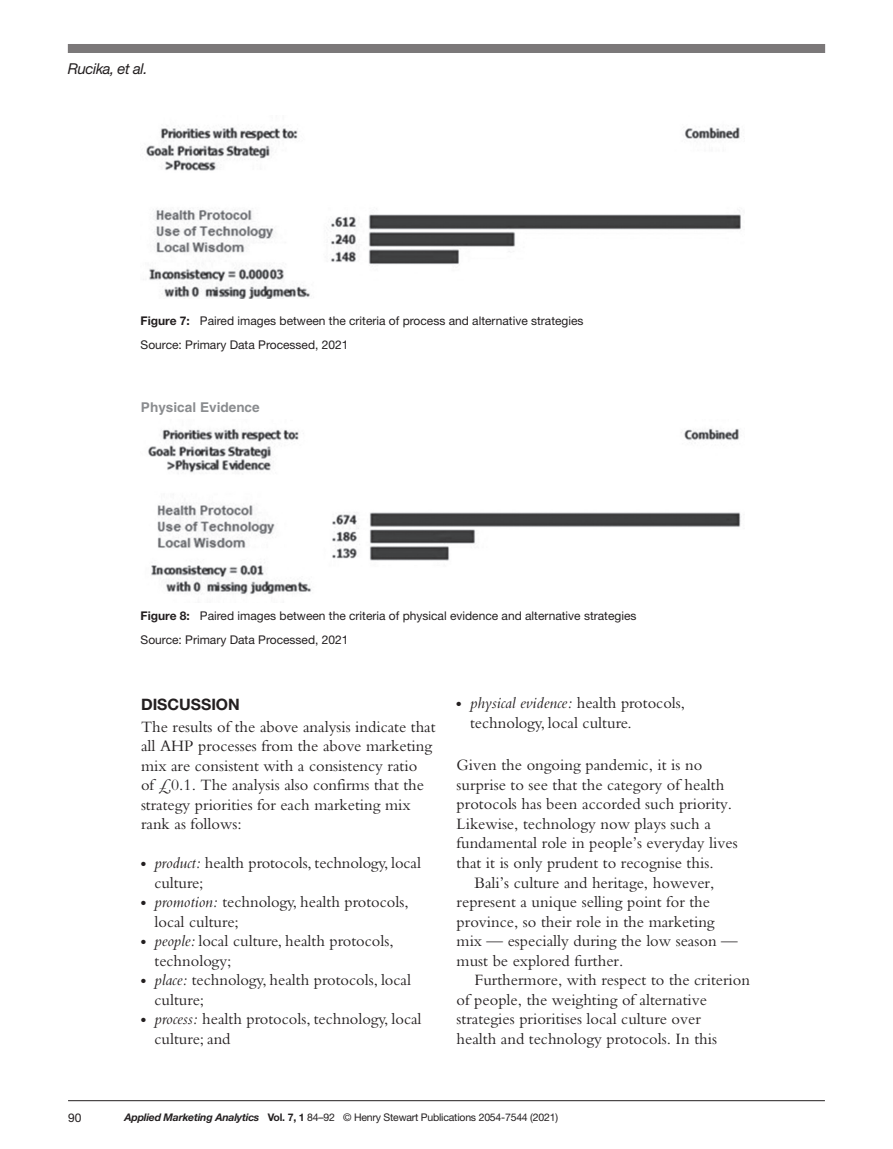
<style>
.page{position:relative;width:893px;height:1149px;background:#fff}
.page>*{position:absolute;margin:0;border:0;box-sizing:border-box;transform-origin:0 0}
.t1{font:16.5px/19.5px "Bembo";color:#231f20}
.t2{font:700 15.75px "Helvetica Neue";color:#231f20}
.t3{font:italic 15px "Helvetica Neue";letter-spacing:-.03em;color:#231f20}
.t4{font:700 13.5px "Helvetica";color:#8a8c8f}
.t5{font:12px/24px "Helvetica Neue";color:#231f20}
.t6{font:10.5px "Helvetica Neue";letter-spacing:-.02em;color:#231f20}
.s1{font-weight:700}
.s2{font-style:italic}
.s3{font-weight:700;font-style:italic}
</style>
<div class="page">
<hr style="left:68px;top:1099px;width:757px;height:1px;background:#231f20">
<div style="left:68px;top:44px;width:757px;height:9px;background:#7b7879"></div>
<img style="left:146px;top:127px;width:595px;height:171px">
<img style="left:148px;top:428px;width:593px;height:167px">
<p class="t3" style="left:68px;top:58px;width:81px">Rucika, et al.</p>
<p class="t5" style="left:141px;top:309px;width:444px"><span class="s1">Figure 7:</span> Paired images between the criteria of process and alternative strategies<br>Source: Primary Data Processed, 2021</p>
<p class="t4" style="left:141px;top:399px;width:120px">Physical Evidence</p>
<p class="t5" style="left:141px;top:604px;width:497px"><span class="s1">Figure 8:</span> Paired images between the criteria of physical evidence and alternative strategies<br>Source: Primary Data Processed, 2021</p>
<p class="t5" style="left:68px;top:1106px;width:15px">90</p>
<p class="t2" style="left:141px;top:694px;width:100px">DISCUSSION</p>
<p class="t1" style="left:141px;top:716px;width:296px">The results of the above analysis indicate that all AHP processes from the above marketing mix are consistent with a consistency ratio<br>of £0.1. The analysis also confirms that the strategy priorities for each marketing mix rank as follows:</p>
<p class="t1" style="left:154px;top:852px;width:268px;text-indent:-14px">● <span class="s2">product:</span> health protocols, technology, local culture;</p>
<p class="t1" style="left:154px;top:891px;width:256px;text-indent:-14px">● <span class="s2">promotion:</span> technology, health protocols, local culture;</p>
<p class="t1" style="left:154px;top:930px;width:241px;text-indent:-14px">● <span class="s2">people:</span> local culture, health protocols, technology;</p>
<p class="t1" style="left:154px;top:969px;width:258px;text-indent:-14px">● <span class="s2">place:</span> technology, health protocols, local culture;</p>
<p class="t1" style="left:154px;top:1008px;width:269px;text-indent:-14px">● <span class="s2">process:</span> health protocols, technology, local culture; and</p>
<p class="t1" style="left:470px;top:692px;width:217px;text-indent:-14px">● <span class="s2">physical evidence:</span> health protocols, technology, local culture.</p>
<p class="t1" style="left:457px;top:755px;width:283px">Given the ongoing pandemic, it is no surprise to see that the category of health protocols has been accorded such priority.<br>Likewise, technology now plays such a fundamental role in people’s everyday lives that it is only prudent to recognise this.</p>
<p class="t1" style="left:457px;top:872px;width:283px;text-indent:18px">Bali’s culture and heritage, however, represent a unique selling point for the province, so their role in the marketing mix — especially during the low season — must be explored further.</p>
<p class="t1" style="left:457px;top:969px;width:295px;text-indent:18px">Furthermore, with respect to the criterion of people, the weighting of alternative strategies prioritises local culture over<br>health and technology protocols. In this</p>
<p class="t6" style="left:124px;top:1109px;width:435px"><span class="s3">Applied Marketing Analytics</span> <span class="s1">Vol. 7, 1</span> 84–92 © Henry Stewart Publications 2054-7544 (2021)</p>
</div>
